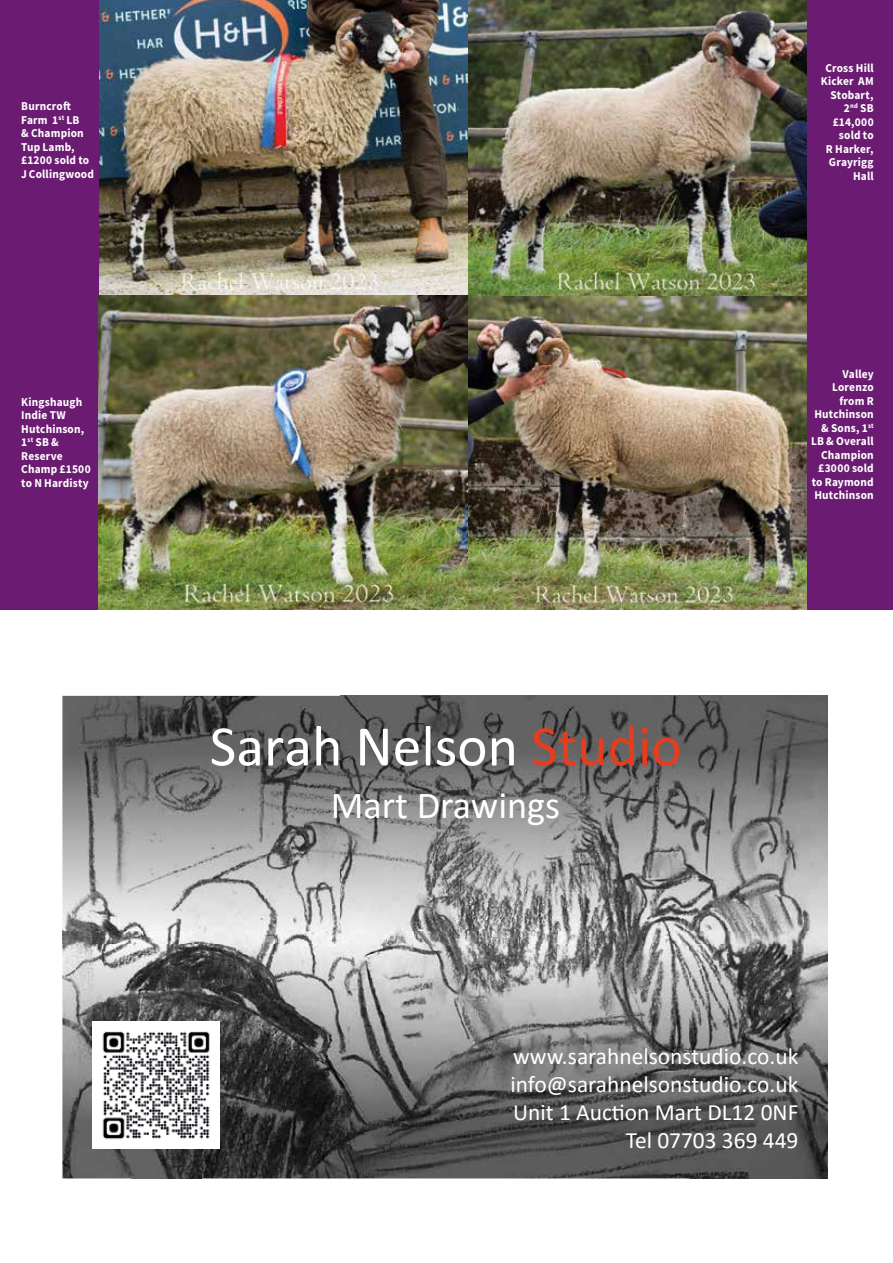
<style>
.page{position:relative;width:893px;height:1263px;background:#fff}
.page>*{position:absolute;margin:0;border:0;box-sizing:border-box;transform-origin:0 0}
.t1{font:38.25px "Calibri";color:#fff}
.t2{font:23.4px/28px "Calibri";color:#fff;text-align:right}
.t3{font:700 12px/13.5px "Source Sans Pro";letter-spacing:.015em;color:#fff;scale:.95 1}
</style>
<div class="page">
<img style="left:62px;top:1178px;width:766px;height:1px">
<img style="left:62px;top:696px;width:279px;height:235px">
<img style="left:341px;top:696px;width:487px;height:235px">
<img style="left:62px;top:943px;width:627px;height:118px">
<img style="left:689px;top:943px;width:139px;height:235px">
<img style="left:62px;top:1061px;width:70px;height:117px">
<img style="left:202px;top:1061px;width:488px;height:117px">
<img style="left:132px;top:1149px;width:70px;height:29px">
<img style="left:62px;top:931px;width:766px;height:12px">
<img style="left:93px;top:1021px;width:127px;height:127px">
<svg style="left:212px;top:728px;width:48px;height:38px"></svg>
<svg style="left:268px;top:738px;width:40px;height:28px"></svg>
<svg style="left:316px;top:726px;width:22px;height:39px"></svg>
<svg style="left:360px;top:729px;width:28px;height:36px"></svg>
<svg style="left:395px;top:738px;width:24px;height:28px"></svg>
<svg style="left:426px;top:726px;width:4px;height:39px"></svg>
<svg style="left:437px;top:738px;width:48px;height:28px"></svg>
<svg style="left:492px;top:738px;width:22px;height:27px"></svg>
<svg style="left:533px;top:728px;width:42px;height:38px;background:#8d5146"></svg>
<svg style="left:581px;top:738px;width:22px;height:28px"></svg>
<svg style="left:610px;top:726px;width:24px;height:40px"></svg>
<svg style="left:642px;top:728px;width:6px;height:37px"></svg>
<svg style="left:654px;top:738px;width:25px;height:28px"></svg>
<img style="left:98px;top:0;width:709px;height:296px">
<div style="left:0;top:0;width:98px;height:297px;background:#6b1b71"></div>
<div style="left:0;top:296px;width:98px;height:314px;background:#6b1b71"></div>
<img style="left:98px;top:296px;width:370px;height:314px">
<img style="left:468px;top:0;width:339px;height:295px">
<div style="left:807px;top:0;width:86px;height:297px;background:#6b1b71"></div>
<img style="left:468px;top:296px;width:339px;height:314px">
<div style="left:807px;top:296px;width:86px;height:314px;background:#6b1b71"></div>
<p class="t3" style="left:21px;top:99px;width:78px">Burncroft<br>Farm 1<sup>st</sup> LB<br>&amp; Champion<br>Tup Lamb, £1200 sold to<br>J Collingwood</p>
<p class="t3" style="left:21px;top:395px;width:75px">Kingshaugh<br>Indie TW<br>Hutchinson,<br>1<sup>st</sup> SB &amp;<br>Reserve<br>Champ £1500 to N Hardisty</p>
<p class="t3" style="left:821px;top:61px;width:57px;text-align:right">Cross Hill<br>Kicker AM<br>Stobart,<br>2<sup>nd</sup> SB £14,000 sold to<br>R Harker,<br>Grayrigg<br>Hall</p>
<p class="t3" style="left:811px;top:367px;width:67px;text-align:right">Valley<br>Lorenzo from R<br>Hutchinson &amp; Sons, 1<sup>st<br></sup>LB &amp; Overall<br>Champion £3000 sold to Raymond<br>Hutchinson</p>
<h1 class="t1" style="left:331px;top:779px;width:231px">Mart Drawings</h1>
<h2 class="t2" style="left:510px;top:1041px;width:290px">www.sarahnelsonstudio.co.uk info@sarahnelsonstudio.co.uk<br>Unit 1 Auction Mart DL12 0NF<br>Tel 07703 369 449</h2>
</div>
